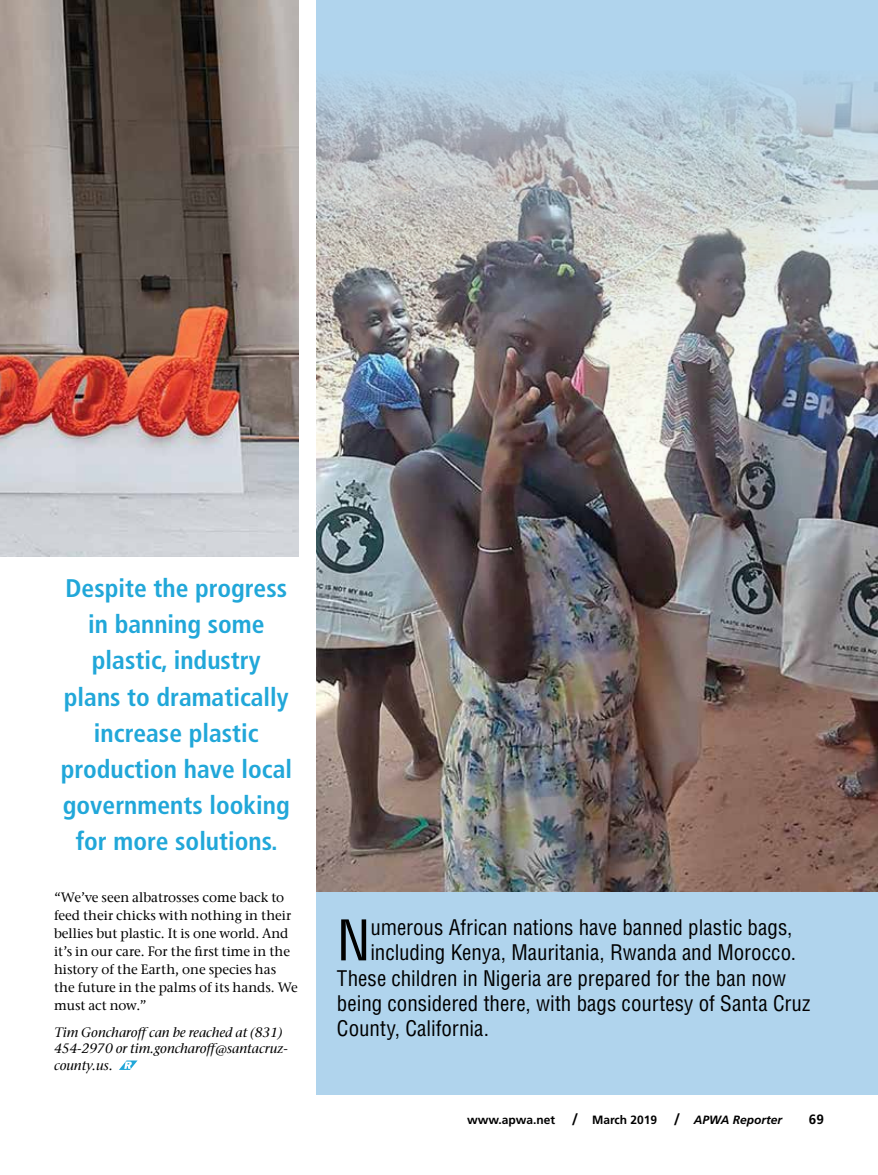
<style>
.page{position:relative;width:878px;height:1175px;background:#fff}
.page>*{position:absolute;margin:0;border:0;box-sizing:border-box;transform-origin:0 0}
.t1{font:condensed 54.6px "Helvetica LT";color:#000}
.t2{font:700 condensed 25.5px/36px "Frutiger LT";color:#21a7d9;text-align:center}
.t3{font:condensed 21px "Helvetica LT";color:#000}
.t4{font:500 13.5px/18px "ITC Stone Serif Com";color:#000}
.t5{font:italic 500 13.5px/16.5px "ITC Stone Serif Com";color:#000}
.t6{font:700 13.5px "Frutiger LT";color:#000}
.t7{font:700 12px "Frutiger LT";color:#000}
.s1{font-size:16.5px}
.s2{font-style:italic}
</style>
<div class="page">
<div style="left:316px;top:0;width:562px;height:1094px;background:#b0d4ed"></div>
<img style="left:0;top:0;width:298px;height:556px">
<img style="left:316px;top:74px;width:562px;height:817px">
<svg style="left:119px;top:1060px;width:18px;height:10px"></svg>
<h2 class="t2" style="left:61px;top:570px;width:233px">Despite the progress in banning some plastic, industry plans to dramatically increase plastic production have local governments looking for more solutions.</h2>
<p class="t4" style="left:54px;top:887px;width:245px">“We’ve seen albatrosses come back to feed their chicks with nothing in their bellies but plastic. It is one world. And it’s in our care. For the first time in the history of the Earth, one species has the future in the palms of its hands. We must act now.”</p>
<p class="t5" style="left:54px;top:1024px;width:235px">Tim Goncharoff can be reached at (831)<br>454-2970 or tim.goncharoff@santacruz&shy;county.us.</p>
<h1 class="t1" style="left:337px;top:906px;width:35px">N</h1>
<h3 class="t3" style="left:370px;top:914px;width:423px">umerous African nations have banned plastic bags,</h3>
<h3 class="t3" style="left:370px;top:939px;width:427px">including Kenya, Mauritania, Rwanda and Morocco.</h3>
<h3 class="t3" style="left:337px;top:964px;width:451px">These children in Nigeria are prepared for the ban now</h3>
<h3 class="t3" style="left:337px;top:990px;width:474px">being considered there, with bags courtesy of Santa Cruz</h3>
<h3 class="t3" style="left:337px;top:1015px;width:153px">County, California.</h3>
<p class="t7" style="left:467px;top:1112px;width:316px">www.apwa.net <span class="s1">/</span> March 2019 <span class="s1">/</span> <span class="s2">APWA Reporter</span></p>
<p class="t6" style="left:808px;top:1110px;width:17px">69</p>
</div>
